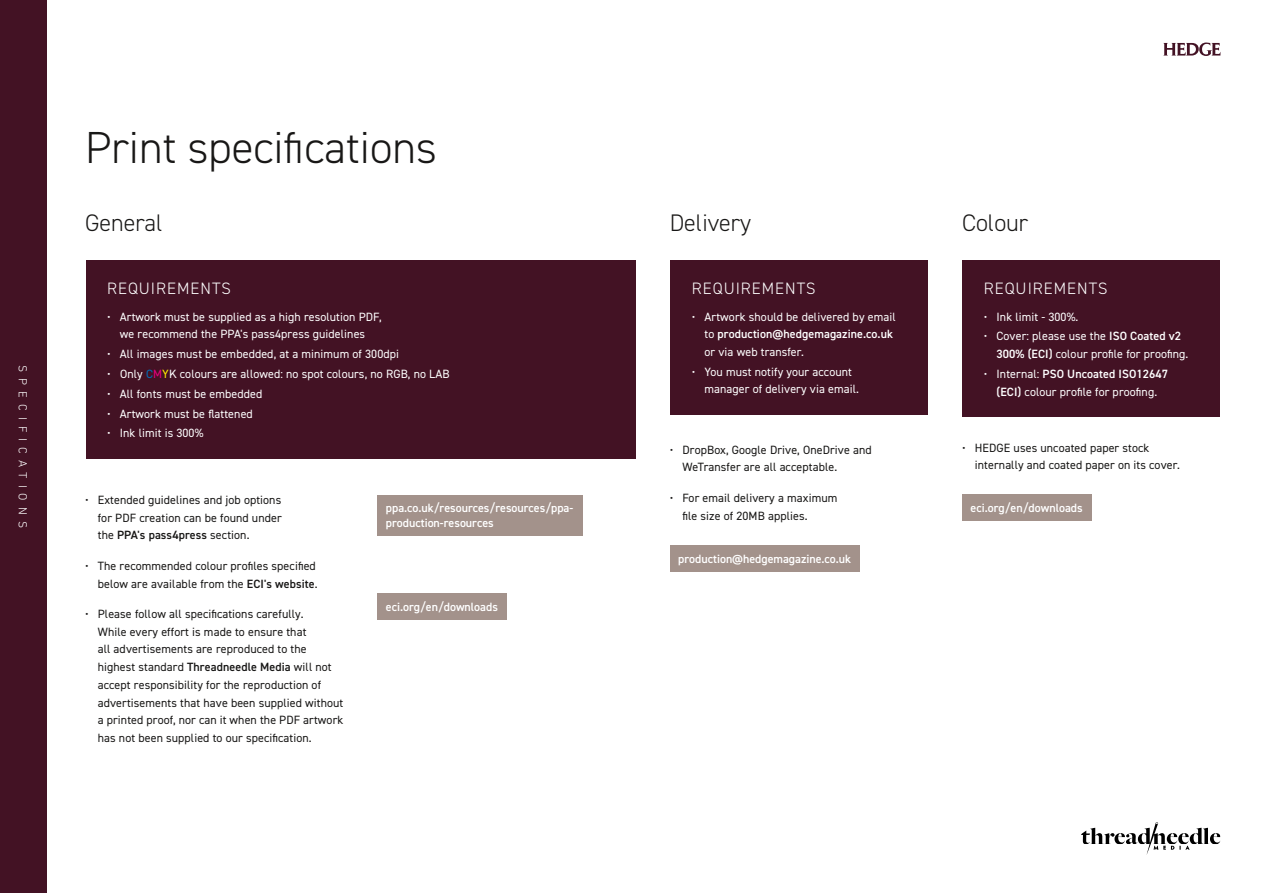
<style>
.page{position:relative;width:1263px;height:893px;background:#fff}
.page>*{position:absolute;margin:0;border:0;box-sizing:border-box;transform-origin:0 0}
.t1{font:300 45px "DIN2014";color:#181716}
.t2{font:300 24px "DIN2014";color:#181716}
.t3{font:300 16.5px "DIN2014";letter-spacing:.06em;color:#fff}
.t4{font:12px/17.7px "DIN2014";letter-spacing:.01em;color:#181716}
.t5{font:12px/17.7px "DIN2014";letter-spacing:.01em;color:#fff}
.t6{font:600 12px/14.4px "DIN2014";color:#fff}
.t7{font:300 12px "DIN Next LT Pro";letter-spacing:.5em;color:#fff}
.s1{color:#006fba}
.s2{color:#e5007c}
.s3{color:#ffed00}
.s4{font-weight:600}
</style>
<div class="page">
<div style="left:0;top:0;width:47px;height:893px;background:#431224"></div>
<svg style="left:1081px;top:822px;width:139px;height:33px"></svg>
<svg style="left:1163px;top:43px;width:57px;height:13px"></svg>
<div style="left:670px;top:260px;width:258px;height:155px;background:#431224"></div>
<div style="left:962px;top:260px;width:258px;height:157px;background:#431224"></div>
<div style="left:962px;top:494px;width:129px;height:27px;background:#a3928b"></div>
<div style="left:670px;top:545px;width:189px;height:27px;background:#a3928b"></div>
<div style="left:86px;top:260px;width:550px;height:199px;background:#431224"></div>
<div style="left:377px;top:495px;width:206px;height:40px;background:#a3928b"></div>
<div style="left:377px;top:593px;width:129px;height:27px;background:#a3928b"></div>
<p class="t7" style="left:30px;top:365px;width:164px;rotate:90deg">SPECIFICATIONS</p>
<h1 class="t1" style="left:85px;top:120px;width:353px">Print specifications</h1>
<h2 class="t2" style="left:85px;top:208px;width:79px">General</h2>
<h3 class="t3" style="left:107px;top:279px;width:125px">REQUIREMENTS</h3>
<p class="t5" style="left:107px;top:307px;width:276px;text-align:center">• Artwork must be supplied as a high resolution PDF, we recommend the PPA's pass4press guidelines</p>
<p class="t5" style="left:107px;top:345px;width:293px">• All images must be embedded, at a minimum of 300dpi</p>
<p class="t5" style="left:107px;top:365px;width:344px">• Only <span class="s1">C</span><span class="s2">M</span><span class="s3">Y</span>K colours are allowed: no spot colours, no RGB, no LAB</p>
<p class="t5" style="left:107px;top:384px;width:157px">• All fonts must be embedded</p>
<p class="t5" style="left:107px;top:404px;width:147px">• Artwork must be flattened</p>
<p class="t5" style="left:107px;top:424px;width:98px">• Ink limit is 300%</p>
<p class="t4" style="left:98px;top:491px;width:186px;text-align:justify;text-indent:-13px">• Extended guidelines and job options for PDF creation can be found under the <span class="s4">PPA's pass4press</span> section.</p>
<p class="t4" style="left:85px;top:557px;width:234px;text-align:right">• The recommended colour profiles specified below are available from the <span class="s4">ECI's website</span>.</p>
<p class="t4" style="left:98px;top:605px;width:247px;text-indent:-13px">• Please follow all specifications carefully.<br>While every effort is made to ensure that<br>all advertisements are reproduced to the highest standard <span class="s4">Threadneedle Media</span> will not accept responsibility for the reproduction of advertisements that have been supplied without a printed proof, nor can it when the PDF artwork has not been supplied to our specification.</p>
<p class="t6" style="left:386px;top:501px;width:189px">ppa.co.uk/resources/resources/ppa&shy;production-resources</p>
<p class="t6" style="left:386px;top:599px;width:114px">eci.org/en/downloads</p>
<h2 class="t2" style="left:670px;top:208px;width:83px">Delivery</h2>
<h2 class="t2" style="left:962px;top:208px;width:68px">Colour</h2>
<h3 class="t3" style="left:692px;top:279px;width:125px">REQUIREMENTS</h3>
<p class="t5" style="left:704px;top:307px;width:193px;text-indent:-13px">• Artwork should be delivered by email to <span class="s4">production@hedgemagazine.co.uk </span>or via web transfer.</p>
<p class="t5" style="left:704px;top:363px;width:156px;text-indent:-13px">• You must notify your account manager of delivery via email.</p>
<p class="t4" style="left:682px;top:441px;width:191px;text-indent:-13px">• DropBox, Google Drive, OneDrive and<br>WeTransfer are all acceptable.</p>
<p class="t4" style="left:682px;top:489px;width:156px;text-indent:-13px">• For email delivery a maximum file size of 20MB applies.</p>
<p class="t6" style="left:678px;top:551px;width:174px">production@hedgemagazine.co.uk</p>
<h3 class="t3" style="left:984px;top:279px;width:125px">REQUIREMENTS</h3>
<p class="t5" style="left:984px;top:307px;width:96px">• Ink limit - 300%.</p>
<p class="t5" style="left:996px;top:327px;width:193px;text-indent:-13px">• Cover: please use the <span class="s4">ISO Coated v2<br>300% (ECI)</span> colour profile for proofing.</p>
<p class="t5" style="left:984px;top:365px;width:186px;text-align:center">• Internal: <span class="s4">PSO Uncoated ISO12647 (ECI)</span> colour profile for proofing.</p>
<p class="t4" style="left:975px;top:438px;width:207px;text-indent:-13px">• HEDGE uses uncoated paper stock internally and coated paper on its cover.</p>
<p class="t6" style="left:971px;top:500px;width:114px">eci.org/en/downloads</p>
</div>
